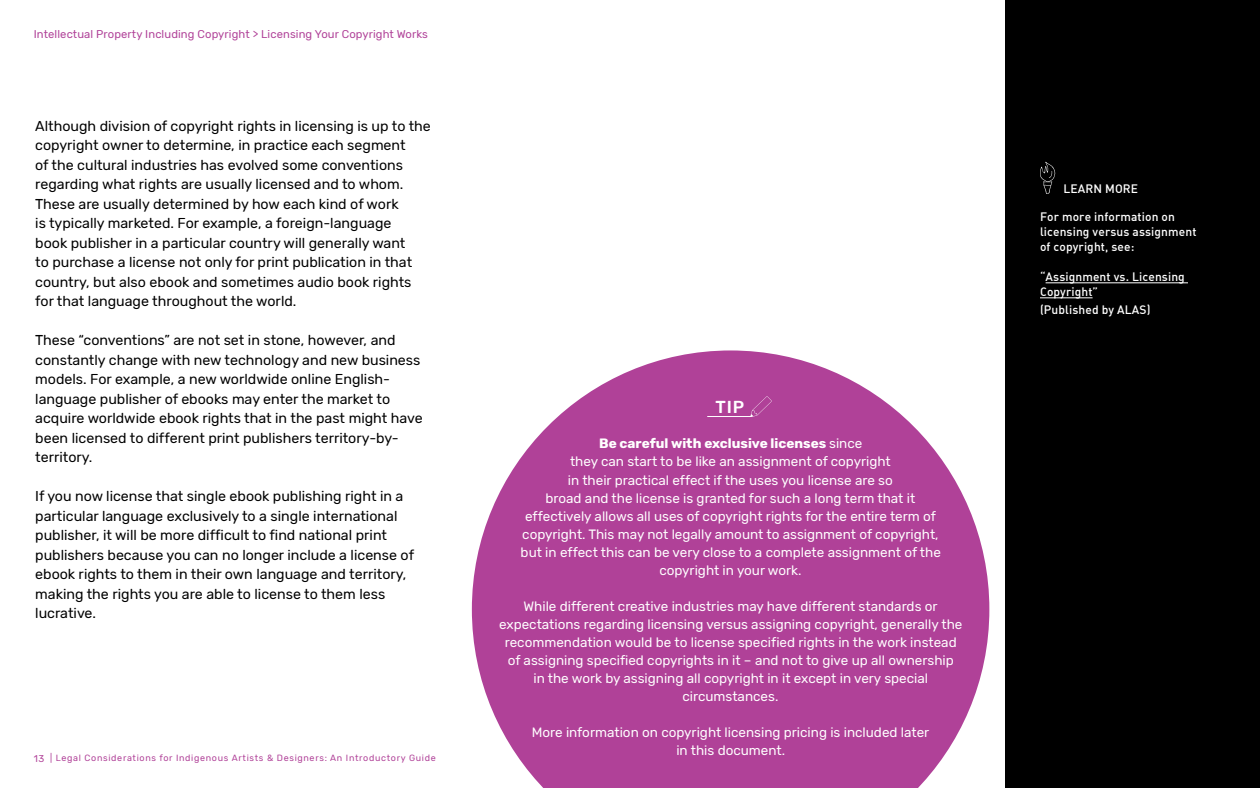
<style>
.page{position:relative;width:1260px;height:788px;background:#fff}
.page>*{position:absolute;margin:0;border:0;box-sizing:border-box;transform-origin:0 0}
.t1{font:500 17.25px "Rubik";color:#fff}
.t2{font:14.25px/19.5px "Rubik";color:#000}
.t3{font:13.5px/18px "Rubik";color:#fff;text-align:center}
.t4{font:12px/15px "DIN Medium Alternate";letter-spacing:.01em;color:#fff}
.t5{font:11.25px "Rubik";letter-spacing:.01em;color:#b04198}
.t6{font:9px "Rubik";letter-spacing:.075em;color:#b04198}
.s1{font-size:9.75px}
.s2{font-weight:700}
</style>
<div class="page">
<svg style="left:472px;top:350px;width:517px;height:367px"></svg>
<svg style="left:495px;top:381px;width:472px;height:407px;background:#b54f9f"></svg>
<div style="left:1006px;top:0;width:254px;height:788px;background:#000"></div>
<hr style="left:1046px;top:282px;width:142px;height:1px;background:#fff">
<hr style="left:1040px;top:297px;width:53px;height:1px;background:#fff">
<svg style="left:1040px;top:162px;width:15px;height:32px"></svg>
<svg style="left:750px;top:396px;width:22px;height:21px"></svg>
<hr style="left:707px;top:416px;width:45px;height:1px;background:#fff">
<p class="t5" style="left:34px;top:27px;width:396px">Intellectual Property Including Copyright &gt; Licensing Your Copyright Works</p>
<p class="t2" style="left:35px;top:116px;width:397px">Although division of copyright rights in licensing is up to the copyright owner to determine, in practice each segment<br>of the cultural industries has evolved some conventions regarding what rights are usually licensed and to whom.<br>These are usually determined by how each kind of work<br>is typically marketed. For example, a foreign-language<br>book publisher in a particular country will generally want<br>to purchase a license not only for print publication in that country, but also ebook and sometimes audio book rights for that language throughout the world.</p>
<p class="t2" style="left:35px;top:331px;width:389px">These “conventions” are not set in stone, however, and constantly change with new technology and new business models. For example, a new worldwide online English&shy;language publisher of ebooks may enter the market to acquire worldwide ebook rights that in the past might have been licensed to different print publishers territory-by&shy;territory.</p>
<p class="t2" style="left:35px;top:487px;width:380px">If you now license that single ebook publishing right in a particular language exclusively to a single international publisher, it will be more difficult to find national print publishers because you can no longer include a license of ebook rights to them in their own language and territory, making the rights you are able to license to them less lucrative.</p>
<p class="t6" style="left:34px;top:753px;width:404px"><span class="s1">13</span> | Legal Considerations for Indigenous Artists &amp; Designers: An Introductory Guide</p>
<p class="t1" style="left:716px;top:397px;width:30px">TIP</p>
<p class="t3" style="left:521px;top:435px;width:422px"><span class="s2">Be careful with exclusive licenses</span> since<br>they can start to be like an assignment of copyright<br>in their practical effect if the uses you license are so<br>broad and the license is granted for such a long term that it effectively allows all uses of copyright rights for the entire term of copyright. This may not legally amount to assignment of copyright, but in effect this can be very close to a complete assignment of the copyright in your work.</p>
<p class="t3" style="left:499px;top:597px;width:465px">While different creative industries may have different standards or expectations regarding licensing versus assigning copyright, generally the recommendation would be to license specified rights in the work instead of assigning specified copyrights in it – and not to give up all ownership<br>in the work by assigning all copyright in it except in very special circumstances.</p>
<p class="t3" style="left:532px;top:723px;width:399px">More information on copyright licensing pricing is included later in this document.</p>
<p class="t4" style="left:1064px;top:181px;width:76px">LEARN MORE</p>
<p class="t4" style="left:1040px;top:209px;width:158px">For more information on licensing versus assignment of copyright, see:</p>
<p class="t4" style="left:1040px;top:269px;width:146px">“Assignment vs. Licensing<br>Copyright”</p>
<p class="t4" style="left:1040px;top:302px;width:112px">(Published by ALAS)</p>
</div>
